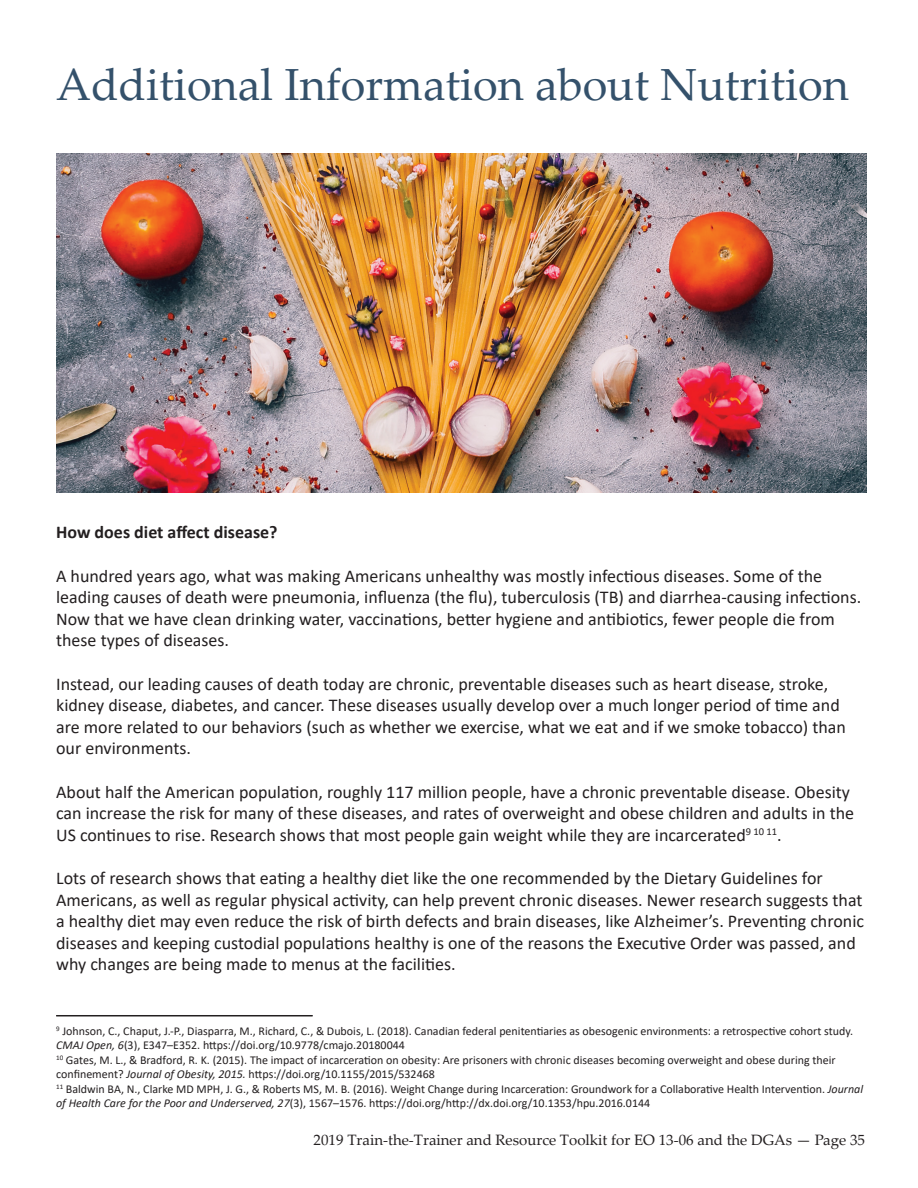
<style>
.page{position:relative;width:918px;height:1188px;background:#fff}
.page>*{position:absolute;margin:0;border:0;box-sizing:border-box;transform-origin:0 0}
.t1{font:45px "Palatino Linotype";color:#34516b}
.t2{font:18px/21.6px "Calibri";color:#231f20}
.t3{font:700 18px "Calibri";color:#231f20}
.t4{font:15px "Palatino Linotype";color:#231f20}
.t5{font:12px/14.4px "Calibri";color:#231f20}
.s1{font-style:italic}
</style>
<div class="page">
<hr style="left:56px;top:1015px;width:257px;height:1px;background:#231f20">
<hr style="left:56px;top:1016px;width:257px;height:1px;background:#231f20">
<img style="left:56px;top:153px;width:810px;height:339px">
<p class="t1" style="left:56px;top:53px;width:794px">Additional Information about Nutrition</p>
<p class="t3" style="left:56px;top:520px;width:223px">How does diet affect disease?</p>
<p class="t2" style="left:56px;top:564px;width:807px">A hundred years ago, what was making Americans unhealthy was mostly infectious diseases. Some of the leading causes of death were pneumonia, influenza (the flu), tuberculosis (TB) and diarrhea-causing infections.<br>Now that we have clean drinking water, vaccinations, better hygiene and antibiotics, fewer people die from these types of diseases.</p>
<p class="t2" style="left:56px;top:672px;width:791px">Instead, our leading causes of death today are chronic, preventable diseases such as heart disease, stroke, kidney disease, diabetes, and cancer. These diseases usually develop over a much longer period of time and are more related to our behaviors (such as whether we exercise, what we eat and if we smoke tobacco) than our environments.</p>
<p class="t2" style="left:56px;top:780px;width:799px">About half the American population, roughly 117 million people, have a chronic preventable disease. Obesity can increase the risk for many of these diseases, and rates of overweight and obese children and adults in the<br>US continues to rise. Research shows that most people gain weight while they are incarcerated<sup>9</sup> <sup>10</sup> <sup>11</sup>.</p>
<p class="t2" style="left:56px;top:867px;width:809px">Lots of research shows that eating a healthy diet like the one recommended by the Dietary Guidelines for Americans, as well as regular physical activity, can help prevent chronic diseases. Newer research suggests that a healthy diet may even reduce the risk of birth defects and brain diseases, like Alzheimer’s. Preventing chronic diseases and keeping custodial populations healthy is one of the reasons the Executive Order was passed, and why changes are being made to menus at the facilities.</p>
<p class="t5" style="left:56px;top:1023px;width:798px"><sup>9</sup> Johnson, C., Chaput, J.-P., Diasparra, M., Richard, C., &amp; Dubois, L. (2018). Canadian federal penitentiaries as obesogenic environments: a retrospective cohort study.<br><span class="s1">CMAJ Open, 6</span>(3), E347–E352. https://doi.org/10.9778/cmajo.20180044</p>
<p class="t5" style="left:56px;top:1052px;width:781px"><sup>10</sup> Gates, M. L., &amp; Bradford, R. K. (2015). The impact of incarceration on obesity: Are prisoners with chronic diseases becoming overweight and obese during their confinement? <span class="s1">Journal of Obesity, 2015.</span> https://doi.org/10.1155/2015/532468</p>
<p class="t5" style="left:56px;top:1081px;width:809px"><sup>11</sup> Baldwin BA, N., Clarke MD MPH, J. G., &amp; Roberts MS, M. B. (2016). Weight Change during Incarceration: Groundwork for a Collaborative Health Intervention. <span class="s1">Journal of Health Care for the Poor and Underserved, 27</span>(3), 1567–1576. https://doi.org/http://dx.doi.org/10.1353/hpu.2016.0144</p>
<p class="t4" style="left:314px;top:1129px;width:553px">2019 Train-the-Trainer and Resource Toolkit for EO 13-06 and the DGAs — Page 35</p>
</div>
